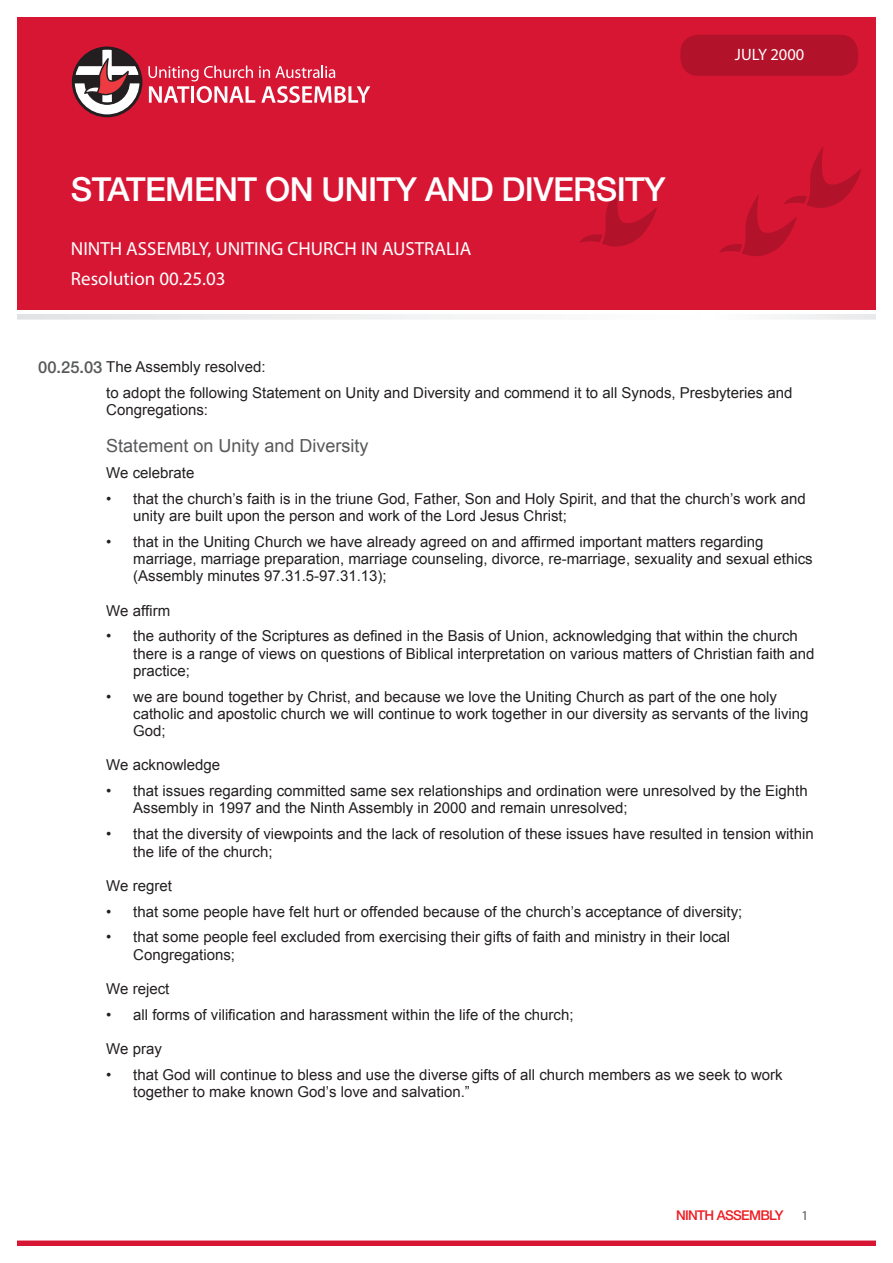
<style>
.page{position:relative;width:893px;height:1263px;background:#fff}
.page>*{position:absolute;margin:0;border:0;box-sizing:border-box;transform-origin:0 0}
.t1{font:500 33.15px/40.3px "Helvetica Neue LT Std";letter-spacing:-.02em;color:#fff}
.resolution_sub_headi{font:19.05px "Myriad Pro";color:#fff}
.resolution_number{font:18px "Arial";color:#57585a}
.date{font:16.5px "Myriad Pro";color:#fff}
.body{font:15px/17.2px "Arial";color:#231f20}
.resolution_number-2{font:15px "Arial";color:#231f20}
.t2{font:500 13.5px "Helvetica Neue LT Std";letter-spacing:-.05em;color:#ee1d23}
.t3{font:13.5px "Myriad Pro";color:#57585a}
.s1{font-family:"Helvetica Neue LT Std";font-weight:500;font-size:16.5px;color:#57585a}
</style>
<div class="page">
<div style="left:17px;top:17px;width:859px;height:292px;background:#d71634"></div>
<svg style="left:719px;top:147px;width:142px;height:109px"></svg>
<svg style="left:579px;top:185px;width:78px;height:62px"></svg>
<svg style="left:72px;top:47px;width:70px;height:70px"></svg>
<svg style="left:148px;top:66px;width:222px;height:37px"></svg>
<div style="left:680px;top:35px;width:178px;height:41px;background:#b2122a;border-radius:18px"></div>
<div style="left:17px;top:1241px;width:859px;height:5px;background:#d71634"></div>
<svg style="left:17px;top:314px;width:859px;height:5px;fill:#f0f1f2"></svg>
<h1 class="t1" style="left:71px;top:149px;width:486px">INTEGRITY AND JUSTICE IN<br>EMPLOYMENT RELATIONSHIPS</h1>
<p class="resolution_sub_headi" style="left:71px;top:237px;width:433px">ELEVENTH ASSEMBLY, U ITING CHURCH IN AUSTRALIA</p>
<p class="t1" style="left:71px;top:168px;width:596px">STATEMENT ON UNITY AND DIVERSITY</p>
<p class="resolution_sub_headi" style="left:71px;top:237px;width:402px">NINTH ASSEMBLY, UNITING CHURCH IN AUSTRALIA</p>
<p class="resolution_sub_headi" style="left:71px;top:266px;width:156px">Resolution 00.25.03</p>
<p class="date" style="left:713px;top:44px;width:115px">DECEMBER 2008</p>
<p class="date" style="left:735px;top:44px;width:71px">JULY 2000</p>
<p class="resolution_number-2" style="left:38px;top:357px;width:229px"><span class="s1">00.25.03</span> The Assembly resolved:</p>
<p class="body" style="left:106px;top:384px;width:688px">to adopt the following Statement on Unity and Diversity and commend it to all Synods, Presbyteries and<br>Congregations:</p>
<p class="resolution_number" style="left:106px;top:434px;width:264px">Statement on Unity and Diversity</p>
<p class="body" style="left:106px;top:464px;width:90px">We celebrate</p>
<p class="body" style="left:133px;top:490px;width:674px;text-indent:-27px">• that the church’s faith is in the triune God, Father, Son and Holy Spirit, and that the church’s work and unity are built upon the person and work of the Lord Jesus Christ;</p>
<p class="body" style="left:133px;top:533px;width:681px;text-indent:-27px">• that in the Uniting Church we have already agreed on and affirmed important matters regarding marriage, marriage preparation, marriage counseling, divorce, re-marriage, sexuality and sexual ethics (Assembly minutes 97.31.5-97.31.13);</p>
<p class="body" style="left:106px;top:602px;width:65px">We affirm</p>
<p class="body" style="left:133px;top:628px;width:683px;text-indent:-27px">• the authority of the Scriptures as defined in the Basis of Union, acknowledging that within the church there is a range of views on questions of Biblical interpretation on various matters of Christian faith and practice;</p>
<p class="body" style="left:133px;top:688px;width:677px;text-indent:-27px">• we are bound together by Christ, and because we love the Uniting Church as part of the one holy catholic and apostolic church we will continue to work together in our diversity as servants of the living<br>God;</p>
<p class="body" style="left:106px;top:757px;width:115px">We acknowledge</p>
<p class="body" style="left:133px;top:782px;width:676px;text-indent:-27px">• that issues regarding committed same sex relationships and ordination were unresolved by the Eighth<br>Assembly in 1997 and the Ninth Assembly in 2000 and remain unresolved;</p>
<p class="body" style="left:133px;top:825px;width:682px;text-indent:-27px">• that the diversity of viewpoints and the lack of resolution of these issues have resulted in tension within the life of the church;</p>
<p class="body" style="left:106px;top:877px;width:67px">We regret</p>
<p class="body" style="left:106px;top:903px;width:637px">• that some people have felt hurt or offended because of the church’s acceptance of diversity;</p>
<p class="body" style="left:133px;top:928px;width:598px;text-indent:-27px">• that some people feel excluded from exercising their gifts of faith and ministry in their local<br>Congregations;</p>
<p class="body" style="left:106px;top:980px;width:65px">We reject</p>
<p class="body" style="left:106px;top:1006px;width:469px">• all forms of vilification and harassment within the life of the church;</p>
<p class="body" style="left:106px;top:1040px;width:57px">We pray</p>
<p class="body" style="left:133px;top:1066px;width:651px;text-indent:-27px">• that God will continue to bless and use the diverse gifts of all church members as we seek to work together to make known God’s love and salvation.”</p>
<p class="t2" style="left:676px;top:1207px;width:109px">NINTH ASSEMBLY</p>
<p class="t3" style="left:801px;top:1207px;width:8px">1</p>
</div>
